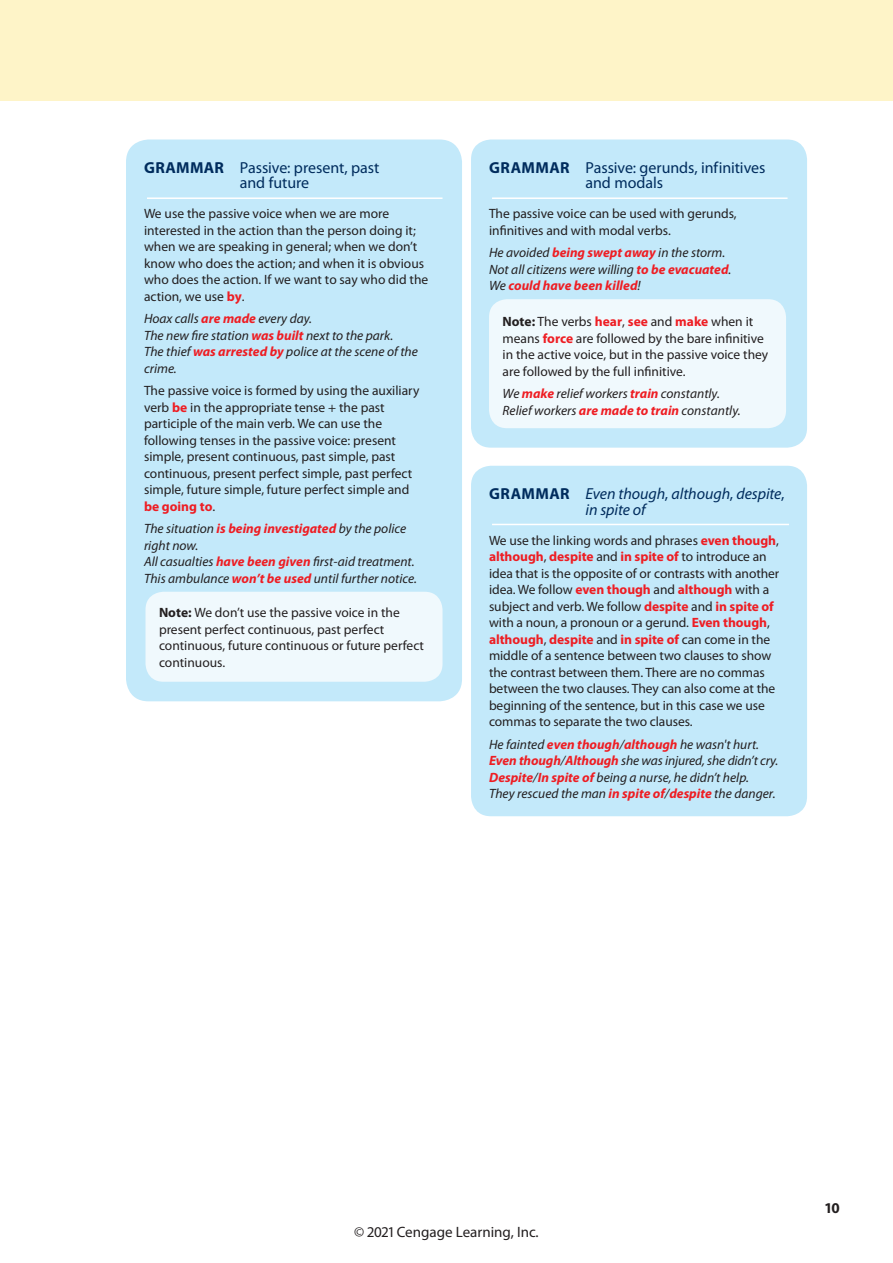
<style>
.page{position:relative;width:893px;height:1263px;background:#fff}
.page>*{position:absolute;margin:0;border:0;box-sizing:border-box;transform-origin:0 0}
.t1{font:15.9px/15.9px "Myriad Pro";letter-spacing:-.005em;color:#002c5d}
.t2{font:italic 15.9px/15.9px "Myriad Pro";letter-spacing:-.005em;color:#002c5d}
.t3{font:15px "Myriad Pro";color:#231f20}
.t4{font:700 15px "Myriad Pro";color:#231f20}
.t5{font:13.5px/16.5px "Myriad Pro";color:#231f20}
.t6{font:italic 13.5px/16.5px "Myriad Pro";color:#231f20}
.s1{font-weight:700}
.s2{font-weight:700;color:#ee1d23}
.s3{font-weight:700;font-style:normal}
.s4{font-style:normal}
</style>
<div class="page">
<div style="left:126px;top:140px;width:336px;height:561px;background:#c3e9fa;border-radius:22px"></div>
<hr style="left:147px;top:197px;width:295px;height:2px;background:#fff">
<div style="left:146px;top:592px;width:296px;height:90px;background:#f0f9fd;border-radius:18px"></div>
<div style="left:471px;top:140px;width:336px;height:308px;background:#c3e9fa;border-radius:20px"></div>
<hr style="left:492px;top:197px;width:296px;height:2px;background:#fff">
<div style="left:489px;top:299px;width:297px;height:129px;background:#f0f9fd;border-radius:18px"></div>
<div style="left:471px;top:466px;width:336px;height:350px;background:#c3e9fa;border-radius:20px"></div>
<hr style="left:492px;top:524px;width:297px;height:1px;background:#fff">
<div style="left:0;top:0;width:893px;height:100px;background:#fef4c8"></div>
<p class="t1" style="left:240px;top:160px;width:141px;text-indent:-96px"><span class="s1">GRAMMAR</span> Passive: present, past and future</p>
<p class="t5" style="left:144px;top:206px;width:286px">We use the passive voice when we are more interested in the action than the person doing it; when we are speaking in general; when we don’t know who does the action; and when it is obvious who does the action. If we want to say who did the action, we use <span class="s2">by</span>.</p>
<p class="t6" style="left:144px;top:311px;width:275px">Hoax calls <span class="s2">are made</span> every day.<br>The new fire station <span class="s2">was built</span> next to the park.<br>The thief <span class="s2">was arrested by</span> police at the scene of the crime.</p>
<p class="t5" style="left:144px;top:383px;width:277px">The passive voice is formed by using the auxiliary verb <span class="s2">be</span> in the appropriate tense + the past participle of the main verb. We can use the following tenses in the passive voice: present simple, present continuous, past simple, past continuous, present perfect simple, past perfect simple, future simple, future perfect simple and <span class="s2">be going to</span>.</p>
<p class="t6" style="left:144px;top:521px;width:274px">The situation <span class="s2">is being investigated</span> by the police right now.<br>All casualties <span class="s2">have been given</span> first-aid treatment.<br>This ambulance <span class="s2">won’t be used</span> until further notice.</p>
<p class="t5" style="left:159px;top:605px;width:267px"><span class="s1">Note:</span> We don’t use the passive voice in the present perfect continuous, past perfect continuous, future continuous or future perfect continuous.</p>
<p class="t1" style="left:489px;top:160px;width:278px;text-align:center"><span class="s1">GRAMMAR</span> Passive: gerunds, infinitives and modals</p>
<p class="t5" style="left:489px;top:206px;width:249px">The passive voice can be used with gerunds, infinitives and with modal verbs.</p>
<p class="t6" style="left:489px;top:245px;width:244px">He avoided <span class="s2">being swept away</span> in the storm.<br>Not all citizens were willing <span class="s2">to be evacuated</span>.<br>We <span class="s2">could have been killed</span>!</p>
<p class="t5" style="left:502px;top:314px;width:267px"><span class="s1">Note:</span> The verbs <span class="s2">hear</span>, <span class="s2">see</span> and <span class="s2">make</span> when it means <span class="s2">force</span> are followed by the bare infinitive in the active voice, but in the passive voice they are followed by the full infinitive.</p>
<p class="t6" style="left:502px;top:386px;width:240px">We <span class="s2">make</span> relief workers <span class="s2">train</span> constantly.<br>Relief workers <span class="s2">are made to train</span> constantly.</p>
<p class="t2" style="left:585px;top:486px;width:201px;text-indent:-96px"><span class="s3">GRAMMAR</span> Even though<span class="s4">,</span> although<span class="s4">,</span> despite<span class="s4">, </span>in spite of</p>
<p class="t5" style="left:489px;top:532px;width:292px">We use the linking words and phrases <span class="s2">even though</span>, <span class="s2">although</span>, <span class="s2">despite</span> and <span class="s2">in spite of</span> to introduce an idea that is the opposite of or contrasts with another idea. We follow <span class="s2">even though</span> and <span class="s2">although</span> with a subject and verb. We follow <span class="s2">despite</span> and <span class="s2">in spite of </span>with a noun, a pronoun or a gerund. <span class="s2">Even though</span>, <span class="s2">although</span>, <span class="s2">despite</span> and <span class="s2">in spite of</span> can come in the middle of a sentence between two clauses to show the contrast between them. There are no commas between the two clauses. They can also come at the beginning of the sentence, but in this case we use commas to separate the two clauses.</p>
<p class="t6" style="left:489px;top:736px;width:291px">He fainted <span class="s2">even though</span>/<span class="s2">although</span> he wasn't hurt.<br><span class="s2">Even though</span>/<span class="s2">Although</span> she was injured, she didn’t cry.<br><span class="s2">Despite</span>/<span class="s2">In spite of</span> being a nurse, he didn’t help.<br>They rescued the man <span class="s2">in spite of</span>/<span class="s2">despite</span> the danger.</p>
<p class="t3" style="left:354px;top:1223px;width:186px">© 2021 Cengage Learning, Inc.</p>
<p class="t4" style="left:826px;top:1199px;width:16px">10</p>
</div>
